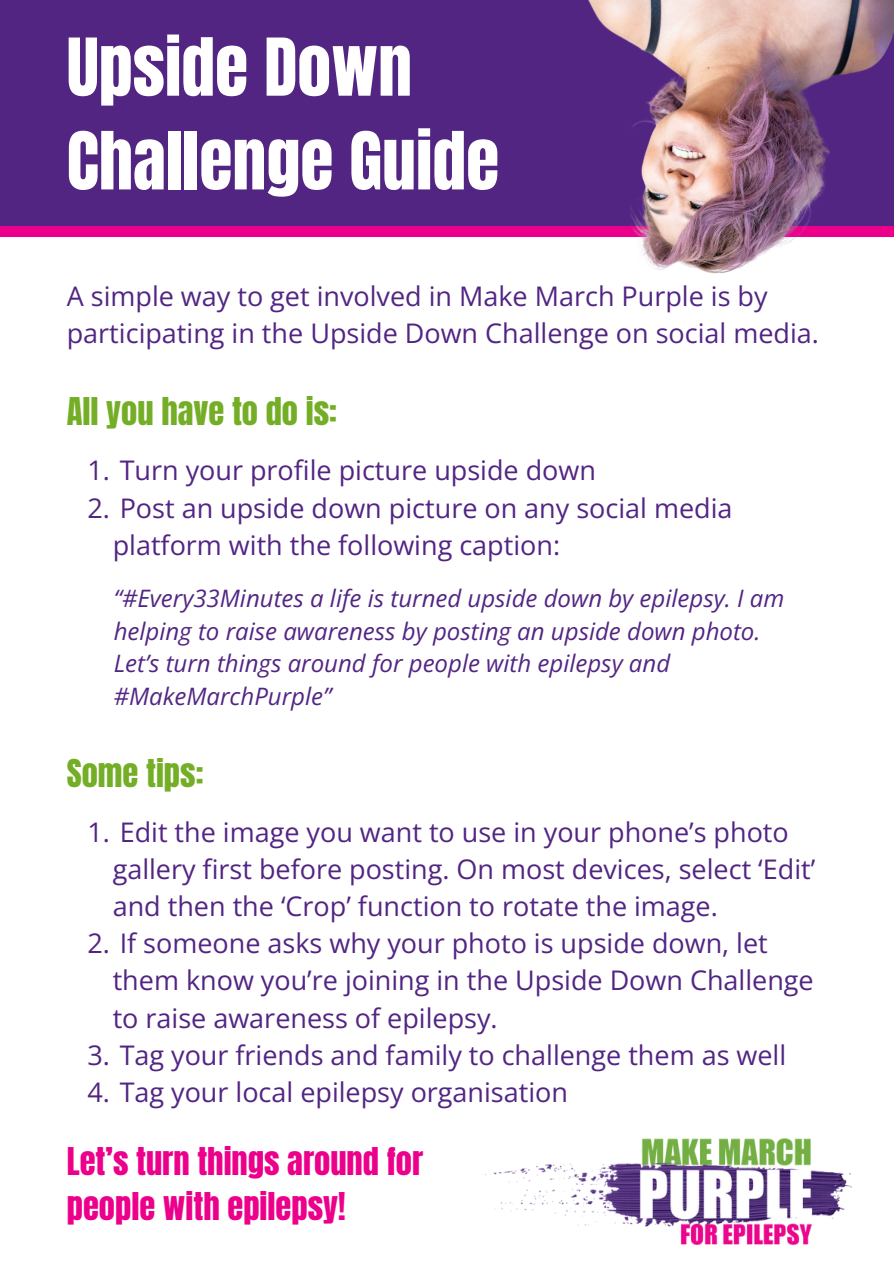
<style>
.page{position:relative;width:894px;height:1264px;background:#fff}
.page>*{position:absolute;margin:0;border:0;box-sizing:border-box;transform-origin:0 0}
.t1{font:67.65px/93.8px "Anton";color:#fff}
.t2{font:32.55px/45px "Anton";color:#ec008b}
.t3{font:32.55px "Anton";color:#74ae26}
.t4{font:27px/37.2px "Open Sans";color:#522583}
.t5{font:italic 24px/32.7px "Open Sans";color:#522583}
</style>
<div class="page">
<div style="left:0;top:0;width:893px;height:231px;background:#522583"></div>
<div style="left:0;top:226px;width:893px;height:11px;background:#ec008b"></div>
<img style="left:588px;top:0;width:305px;height:274px">
<img style="left:485px;top:1138px;width:367px;height:107px">
<p class="t1" style="left:67px;top:21px;width:434px">Upside Down<br>Challenge Guide</p>
<p class="t4" style="left:67px;top:276px;width:753px">A simple way to get involved in Make March Purple is by participating in the Upside Down Challenge on social media.</p>
<p class="t3" style="left:67px;top:388px;width:272px">All you have to do is:</p>
<p class="t4" style="left:87px;top:451px;width:510px">1. Turn your profile picture upside down</p>
<p class="t4" style="left:113px;top:488px;width:621px;text-indent:-25px">2. Post an upside down picture on any social media platform with the following caption:</p>
<p class="t5" style="left:114px;top:581px;width:672px">“#Every33Minutes a life is turned upside down by epilepsy. I am helping to raise awareness by posting an upside down photo.<br>Let’s turn things around for people with epilepsy and #MakeMarchPurple”</p>
<p class="t3" style="left:67px;top:749px;width:138px">Some tips:</p>
<p class="t4" style="left:113px;top:812px;width:704px;text-indent:-25px">1. Edit the image you want to use in your phone’s photo gallery first before posting. On most devices, select ‘Edit’ and then the ‘Crop’ function to rotate the image.</p>
<p class="t4" style="left:113px;top:924px;width:702px;text-indent:-25px">2. If someone asks why your photo is upside down, let them know you’re joining in the Upside Down Challenge to raise awareness of epilepsy.</p>
<p class="t4" style="left:87px;top:1035px;width:700px">3. Tag your friends and family to challenge them as well</p>
<p class="t4" style="left:87px;top:1072px;width:482px">4. Tag your local epilepsy organisation</p>
<p class="t2" style="left:67px;top:1139px;width:358px">Let’s turn things around for people with epilepsy!</p>
</div>
